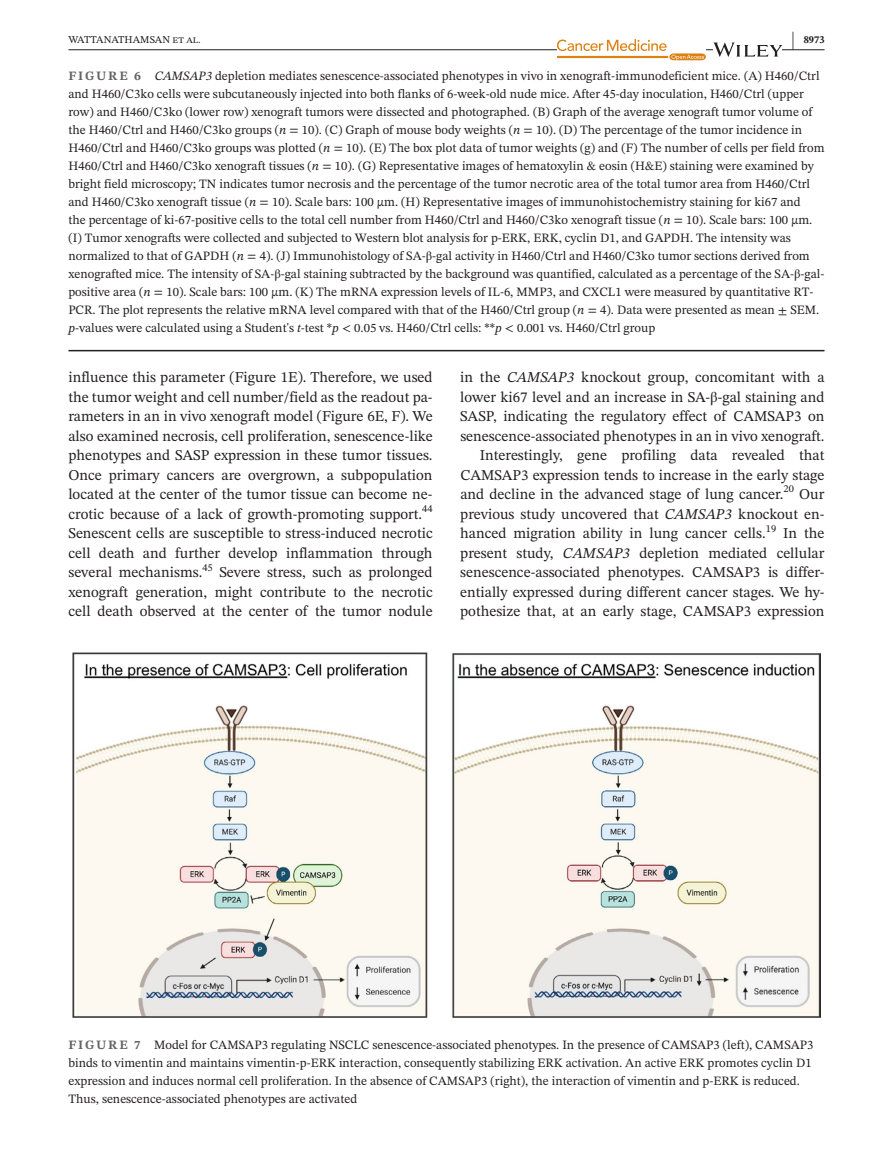
<style>
.page{position:relative;width:893px;height:1174px;background:#fff}
.page>*{position:absolute;margin:0;border:0;box-sizing:border-box;transform-origin:0 0}
.t1{font:700 21px "STIX Two Text";color:#231f20;scale:.42 1}
.t2{font:15px/19.5px "STIX Two Text";color:#231f20;text-align:justify}
.t3{font:12.75px/18px "STIX Two Text";color:#231f20}
.t4{font:10.5px "STIX Two Text";color:#231f20}
.t5{font:700 10.5px "STIX Two Text";color:#231f20}
.s1{font-weight:700;color:#636366}
.s2{font-style:italic}
.s3{font-family:"STIX"}
</style>
<div class="page">
<hr style="left:68px;top:49px;width:756px;height:1px;background:#231f20">
<svg style="left:557px;top:39px;width:149px;height:21px"></svg>
<svg style="left:713px;top:43px;width:69px;height:14px"></svg>
<hr style="left:68px;top:350px;width:756px;height:1px;background:#231f20">
<img style="left:72px;top:652px;width:749px;height:365px">
<h1 class="t1" style="left:792px;top:24px;width:8px">|</h1>
<p class="t4" style="left:68px;top:32px;width:134px">WATTANATHAMSAN et al.</p>
<p class="t5" style="left:804px;top:32px;width:22px">8973</p>
<p class="t3" style="left:68px;top:66px;width:758px"><span class="s1">FIGURE 6</span> <span class="s2">CAMSAP3</span> depletion mediates senescence-associated phenotypes in vivo in xenograft-immunodeficient mice. (A) H460/Ctrl and H460/C3ko cells were subcutaneously injected into both flanks of 6-week-old nude mice. After 45-day inoculation, H460/Ctrl (upper row) and H460/C3ko (lower row) xenograft tumors were dissected and photographed. (B) Graph of the average xenograft tumor volume of the H460/Ctrl and H460/C3ko groups (<span class="s2">n</span> = 10). (C) Graph of mouse body weights (<span class="s2">n</span> = 10). (D) The percentage of the tumor incidence in H460/Ctrl and H460/C3ko groups was plotted (<span class="s2">n</span> = 10). (E) The box plot data of tumor weights (g) and (F) The number of cells per field from H460/Ctrl and H460/C3ko xenograft tissues (<span class="s2">n</span> = 10). (G) Representative images of hematoxylin &amp; eosin (H&amp;E) staining were examined by bright field microscopy; TN indicates tumor necrosis and the percentage of the tumor necrotic area of the total tumor area from H460/Ctrl and H460/C3ko xenograft tissue (<span class="s2">n</span> = 10). Scale bars: 100 µm. (H) Representative images of immunohistochemistry staining for ki67 and<br>the percentage of ki-67-positive cells to the total cell number from H460/Ctrl and H460/C3ko xenograft tissue (<span class="s2">n</span> = 10). Scale bars: 100 µm. (I) Tumor xenografts were collected and subjected to Western blot analysis for p-ERK, ERK, cyclin D1, and GAPDH. The intensity was normalized to that of GAPDH (<span class="s2">n</span> = 4). (J) Immunohistology of SA-<span class="s3">β</span>-gal activity in H460/Ctrl and H460/C3ko tumor sections derived from xenografted mice. The intensity of SA-<span class="s3">β</span>-gal staining subtracted by the background was quantified, calculated as a percentage of the SA-<span class="s3">β</span>-gal&shy;positive area (<span class="s2">n</span> = 10). Scale bars: 100 µm. (K) The mRNA expression levels of IL-6, MMP3, and CXCL1 were measured by quantitative RT-PCR. The plot represents the relative mRNA level compared with that of the H460/Ctrl group (<span class="s2">n</span> = 4). Data were presented as mean ± SEM. <span class="s2">p</span>-values were calculated using a Student's <span class="s2">t</span>-test *<span class="s2">p</span> &lt; 0.05 vs. H460/Ctrl cells: **<span class="s2">p</span> &lt; 0.001 vs. H460/Ctrl group</p>
<p class="t2" style="left:68px;top:367px;width:366px">influence this parameter (Figure 1E). Therefore, we used the tumor weight and cell number/field as the readout pa&shy;rameters in an in vivo xenograft model (Figure 6E, F). We also examined necrosis, cell proliferation, senescence-like phenotypes and SASP expression in these tumor tissues.<br>Once primary cancers are overgrown, a subpopulation located at the center of the tumor tissue can become ne&shy;crotic because of a lack of growth-promoting support.</p>
<p class="t4" style="left:422px;top:501px;width:12px">44</p>
<p class="t2" style="left:68px;top:523px;width:366px">Senescent cells are susceptible to stress-induced necrotic cell death and further develop inflammation through several mechanisms.</p>
<p class="t4" style="left:202px;top:559px;width:12px">45</p>
<p class="t2" style="left:68px;top:562px;width:366px;text-indent:151px">Severe stress, such as prolonged xenograft generation, might contribute to the necrotic cell death observed at the center of the tumor nodule</p>
<p class="t2" style="left:460px;top:367px;width:366px">in the <span class="s2">CAMSAP3</span> knockout group, concomitant with a</p>
<p class="t2" style="left:460px;top:387px;width:366px">lower ki67 level and an increase in SA-<span class="s3">β</span>-gal staining and</p>
<p class="t2" style="left:460px;top:406px;width:366px">SASP, indicating the regulatory effect of CAMSAP3 on</p>
<p class="t2" style="left:460px;top:426px;width:366px">senescence-associated phenotypes in an in vivo xenograft.</p>
<p class="t2" style="left:480px;top:445px;width:346px">Interestingly, gene profiling data revealed that</p>
<p class="t2" style="left:460px;top:465px;width:366px">CAMSAP3 expression tends to increase in the early stage</p>
<p class="t2" style="left:460px;top:484px;width:325px">and decline in the advanced stage of lung cancer.</p>
<p class="t4" style="left:784px;top:481px;width:12px">20</p>
<p class="t2" style="left:460px;top:484px;width:366px;text-indent:339px">Our previous study uncovered that <span class="s2">CAMSAP3</span> knockout en&shy;hanced migration ability in lung cancer cells.</p>
<p class="t4" style="left:766px;top:520px;width:12px">19</p>
<p class="t2" style="left:460px;top:523px;width:366px;text-indent:323px">In the present study, <span class="s2">CAMSAP3</span> depletion mediated cellular senescence-associated phenotypes. CAMSAP3 is differ&shy;entially expressed during different cancer stages. We hy&shy;pothesize that, at an early stage, CAMSAP3 expression</p>
<p class="t3" style="left:68px;top:1036px;width:746px"><span class="s1">FIGURE 7</span> Model for CAMSAP3 regulating NSCLC senescence-associated phenotypes. In the presence of CAMSAP3 (left), CAMSAP3 binds to vimentin and maintains vimentin-p-ERK interaction, consequently stabilizing ERK activation. An active ERK promotes cyclin D1 expression and induces normal cell proliferation. In the absence of CAMSAP3 (right), the interaction of vimentin and p-ERK is reduced.<br>Thus, senescence-associated phenotypes are activated</p>
</div>
